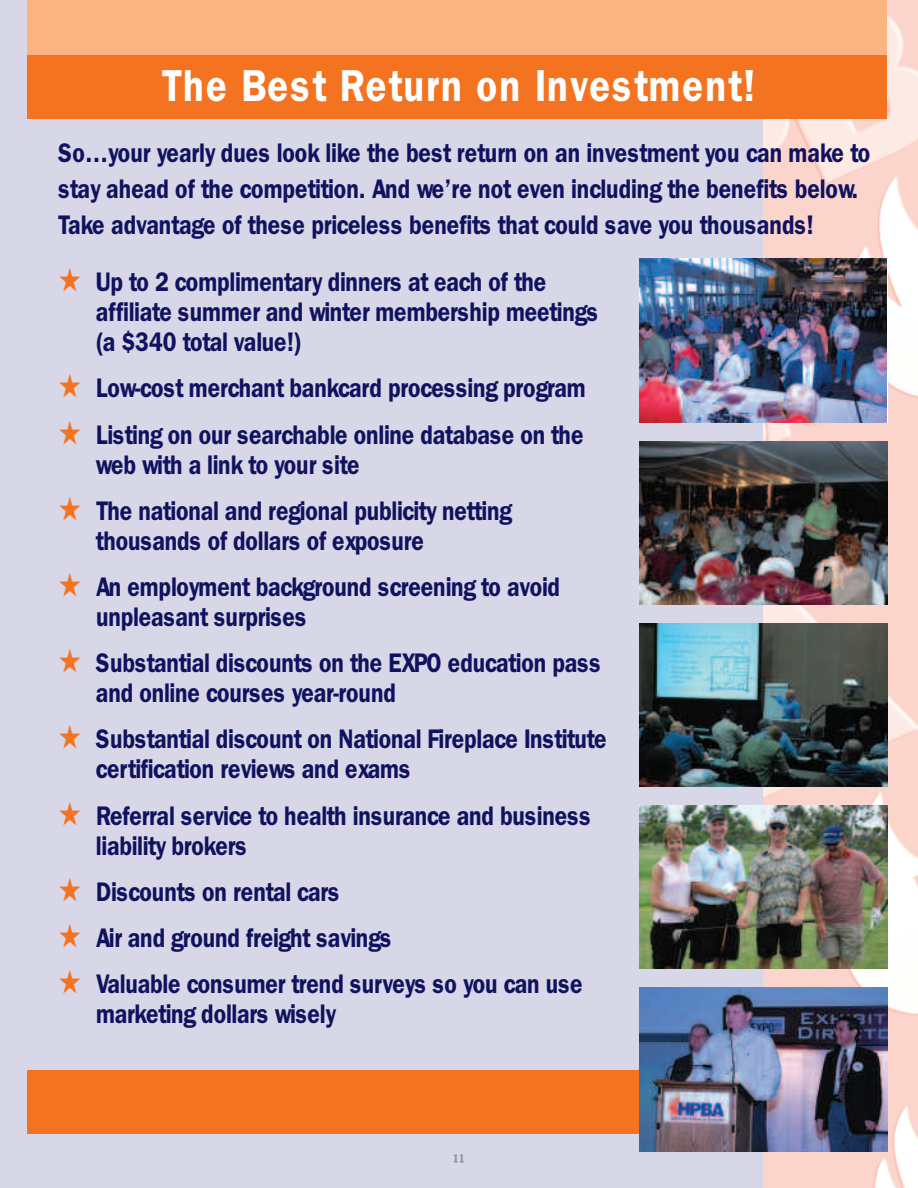
<style>
.page{position:relative;width:918px;height:1188px;background:#d8d7e7}
.page>*{position:absolute;margin:0;border:0;box-sizing:border-box;transform-origin:0 0}
.t1{font:600 45px "Franklin Gothic";letter-spacing:.06em;color:#fff;scale:.85 1}
.t2{font:600 27px/30px "Franklin Gothic";color:#11125f;scale:.85 1}
.t3{font:10.5px "Goudy";color:#939598}
.s1{color:#f47321}
</style>
<div class="page">
<div style="left:27px;top:1071px;width:860px;height:63px;background:#f47321"></div>
<img style="left:764px;top:0;width:154px;height:1188px">
<img style="left:640px;top:259px;width:246px;height:163px">
<img style="left:640px;top:441px;width:247px;height:163px">
<img style="left:640px;top:623px;width:247px;height:164px">
<img style="left:640px;top:806px;width:247px;height:163px">
<img style="left:640px;top:988px;width:247px;height:163px">
<div style="left:27px;top:0;width:860px;height:118px;background:#fab482"></div>
<div style="left:27px;top:55px;width:860px;height:63px;background:#f47321"></div>
<h1 class="t1" style="left:162px;top:59px;width:700px">The Best Return on Investment!</h1>
<p class="t2" style="left:58px;top:134px;width:957px;line-height:36px">So…your yearly dues look like the best return on an investment you can make to stay ahead of the competition. And we’re not even including the benefits below.<br>Take advantage of these priceless benefits that could save you thousands!</p>
<p class="t2" style="left:96px;top:267px;width:592px;text-indent:-38px"><span class="s1">★</span> Up to 2 complimentary dinners at each of the affiliate summer and winter membership meetings (a $340 total value!)</p>
<p class="t2" style="left:58px;top:373px;width:622px"><span class="s1">★</span> Low-cost merchant bankcard processing program</p>
<p class="t2" style="left:96px;top:419px;width:575px;text-indent:-38px"><span class="s1">★</span> Listing on our searchable online database on the web with a link to your site</p>
<p class="t2" style="left:96px;top:495px;width:491px;text-indent:-38px"><span class="s1">★</span> The national and regional publicity netting thousands of dollars of exposure</p>
<p class="t2" style="left:96px;top:572px;width:547px;text-indent:-38px"><span class="s1">★</span> An employment background screening to avoid unpleasant surprises</p>
<p class="t2" style="left:96px;top:648px;width:595px;text-indent:-38px"><span class="s1">★</span> Substantial discounts on the EXPO education pass and online courses year-round</p>
<p class="t2" style="left:96px;top:724px;width:602px;text-indent:-38px"><span class="s1">★</span> Substantial discount on National Fireplace Institute certification reviews and exams</p>
<p class="t2" style="left:96px;top:800px;width:583px;text-indent:-38px"><span class="s1">★</span> Referral service to health insurance and business liability brokers</p>
<p class="t2" style="left:58px;top:876px;width:332px"><span class="s1">★</span> Discounts on rental cars</p>
<p class="t2" style="left:58px;top:923px;width:393px"><span class="s1">★</span> Air and ground freight savings</p>
<p class="t2" style="left:96px;top:969px;width:574px;text-indent:-38px"><span class="s1">★</span> Valuable consumer trend surveys so you can use marketing dollars wisely</p>
<p class="t3" style="left:453px;top:1152px;width:13px">11</p>
</div>
